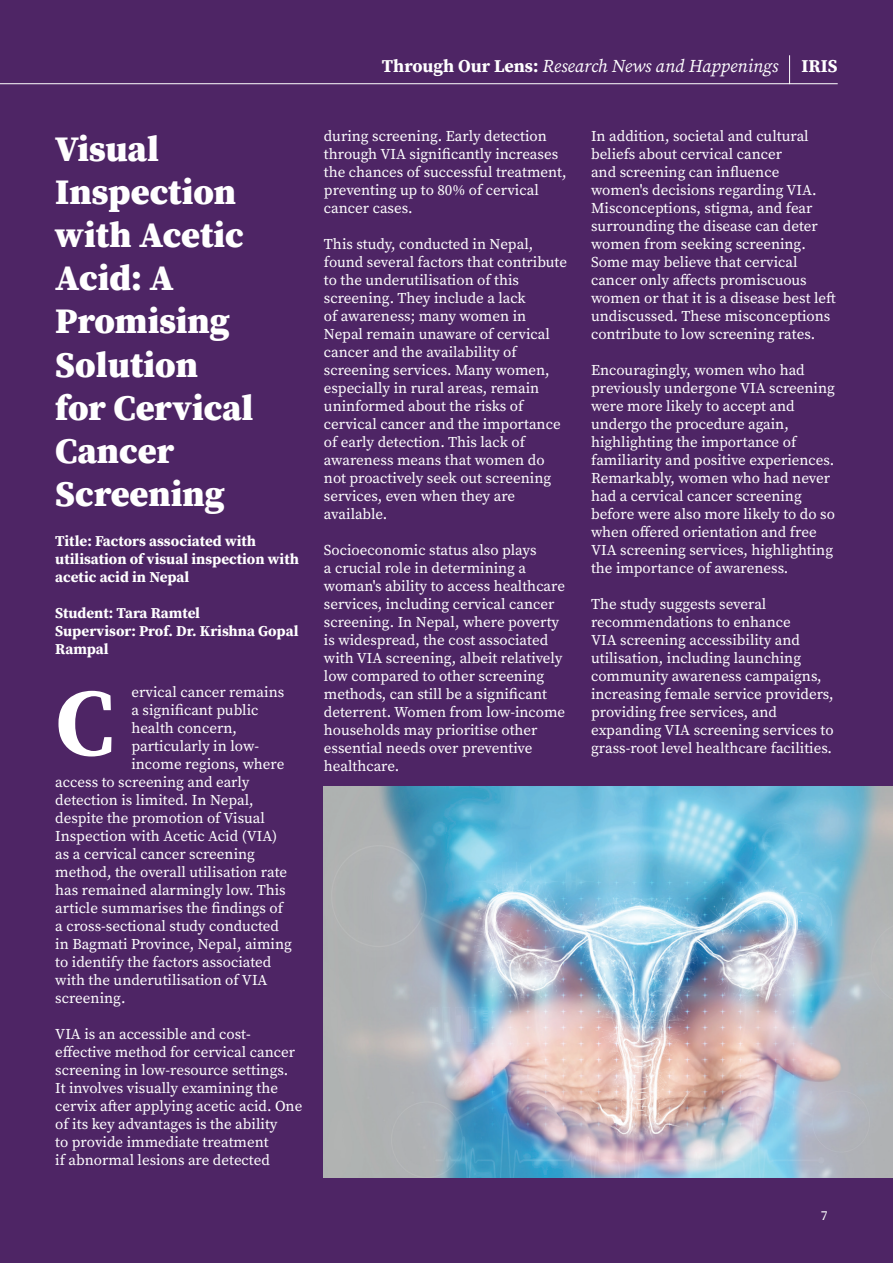
<style>
.page{position:relative;width:893px;height:1263px;background:#4e2565}
.page>*{position:absolute;margin:0;border:0;box-sizing:border-box;transform-origin:0 0}
.t1{font:700 94.5px "Source Serif Pro";color:#fff}
.t2{font:900 36px/43.2px "Source Serif Pro";color:#fff}
.t3{font:italic 18px "Source Serif Pro";color:#fff}
.t4{font:700 18px "Source Serif Pro";color:#fff}
.t5{font:15px/18px "Source Serif Pro";color:#fff}
.t6{font:700 15px/18px "Source Serif Pro";color:#fff}
.t7{font:13.5px "Source Serif Pro";color:#fff}
.s1{font-weight:700;font-style:normal}
</style>
<div class="page">
<img style="left:324px;top:786px;width:569px;height:391px">
<svg style="left:789px;top:55px;width:1px;height:28px"></svg>
<hr style="left:0;top:83px;width:838px;height:1px;background:#fff">
<p class="t2" style="left:55px;top:126px;width:200px">Visual<br>Inspection with Acetic<br>Acid: A<br>Promising<br>Solution for Cervical<br>Cancer<br>Screening</p>
<p class="t6" style="left:55px;top:532px;width:245px">Title: Factors associated with utilisation of visual inspection with acetic acid in Nepal</p>
<p class="t6" style="left:55px;top:604px;width:146px">Student: Tara Ramtel</p>
<p class="t6" style="left:55px;top:622px;width:245px">Supervisor: Prof. Dr. Krishna Gopal<br>Rampal</p>
<p class="t1" style="left:55px;top:658px;width:60px">C</p>
<p class="t5" style="left:131px;top:683px;width:154px">ervical cancer remains</p>
<p class="t5" style="left:131px;top:701px;width:129px">a significant public</p>
<p class="t5" style="left:131px;top:719px;width:107px">health concern,</p>
<p class="t5" style="left:131px;top:737px;width:129px">particularly in low-</p>
<p class="t5" style="left:131px;top:755px;width:155px">income regions, where</p>
<p class="t5" style="left:55px;top:773px;width:196px">access to screening and early</p>
<p class="t5" style="left:55px;top:791px;width:200px">detection is limited. In Nepal,</p>
<p class="t5" style="left:55px;top:809px;width:211px">despite the promotion of Visual</p>
<p class="t5" style="left:55px;top:827px;width:223px">Inspection with Acetic Acid (VIA)</p>
<p class="t5" style="left:55px;top:845px;width:201px">as a cervical cancer screening</p>
<p class="t5" style="left:55px;top:863px;width:233px">method, the overall utilisation rate</p>
<p class="t5" style="left:55px;top:881px;width:232px">has remained alarmingly low. This</p>
<p class="t5" style="left:55px;top:899px;width:229px">article summarises the findings of</p>
<p class="t5" style="left:55px;top:917px;width:225px">a cross-sectional study conducted</p>
<p class="t5" style="left:55px;top:935px;width:238px">in Bagmati Province, Nepal, aiming</p>
<p class="t5" style="left:55px;top:953px;width:218px">to identify the factors associated</p>
<p class="t5" style="left:55px;top:971px;width:214px">with the underutilisation of VIA</p>
<p class="t5" style="left:55px;top:989px;width:72px">screening.</p>
<p class="t5" style="left:55px;top:1025px;width:249px">VIA is an accessible and cost&shy;effective method for cervical cancer screening in low-resource settings.<br>It involves visually examining the cervix after applying acetic acid. One of its key advantages is the ability<br>to provide immediate treatment<br>if abnormal lesions are detected</p>
<p class="t3" style="left:382px;top:54px;width:398px"><span class="s1">Through Our Lens:</span> Research News and Happenings</p>
<p class="t4" style="left:801px;top:53px;width:37px">IRIS</p>
<p class="t5" style="left:324px;top:127px;width:244px">during screening. Early detection through VIA significantly increases the chances of successful treatment, preventing up to 80% of cervical cancer cases.</p>
<p class="t5" style="left:324px;top:235px;width:245px">This study, conducted in Nepal, found several factors that contribute to the underutilisation of this screening. They include a lack<br>of awareness; many women in<br>Nepal remain unaware of cervical cancer and the availability of screening services. Many women, especially in rural areas, remain uninformed about the risks of cervical cancer and the importance of early detection. This lack of awareness means that women do not proactively seek out screening services, even when they are available.</p>
<p class="t5" style="left:324px;top:541px;width:243px">Socioeconomic status also plays<br>a crucial role in determining a woman's ability to access healthcare services, including cervical cancer screening. In Nepal, where poverty is widespread, the cost associated with VIA screening, albeit relatively low compared to other screening methods, can still be a significant deterrent. Women from low-income households may prioritise other essential needs over preventive healthcare.</p>
<p class="t5" style="left:591px;top:127px;width:246px">In addition, societal and cultural beliefs about cervical cancer<br>and screening can influence women's decisions regarding VIA.<br>Misconceptions, stigma, and fear surrounding the disease can deter women from seeking screening.<br>Some may believe that cervical cancer only affects promiscuous women or that it is a disease best left undiscussed. These misconceptions contribute to low screening rates.</p>
<p class="t5" style="left:591px;top:361px;width:245px">Encouragingly, women who had previously undergone VIA screening were more likely to accept and undergo the procedure again, highlighting the importance of familiarity and positive experiences.<br>Remarkably, women who had never had a cervical cancer screening before were also more likely to do so when offered orientation and free VIA screening services, highlighting the importance of awareness.</p>
<p class="t5" style="left:591px;top:595px;width:244px">The study suggests several recommendations to enhance<br>VIA screening accessibility and utilisation, including launching community awareness campaigns, increasing female service providers, providing free services, and expanding VIA screening services to grass-root level healthcare facilities.</p>
<p class="t7" style="left:821px;top:1206px;width:8px">7</p>
</div>
